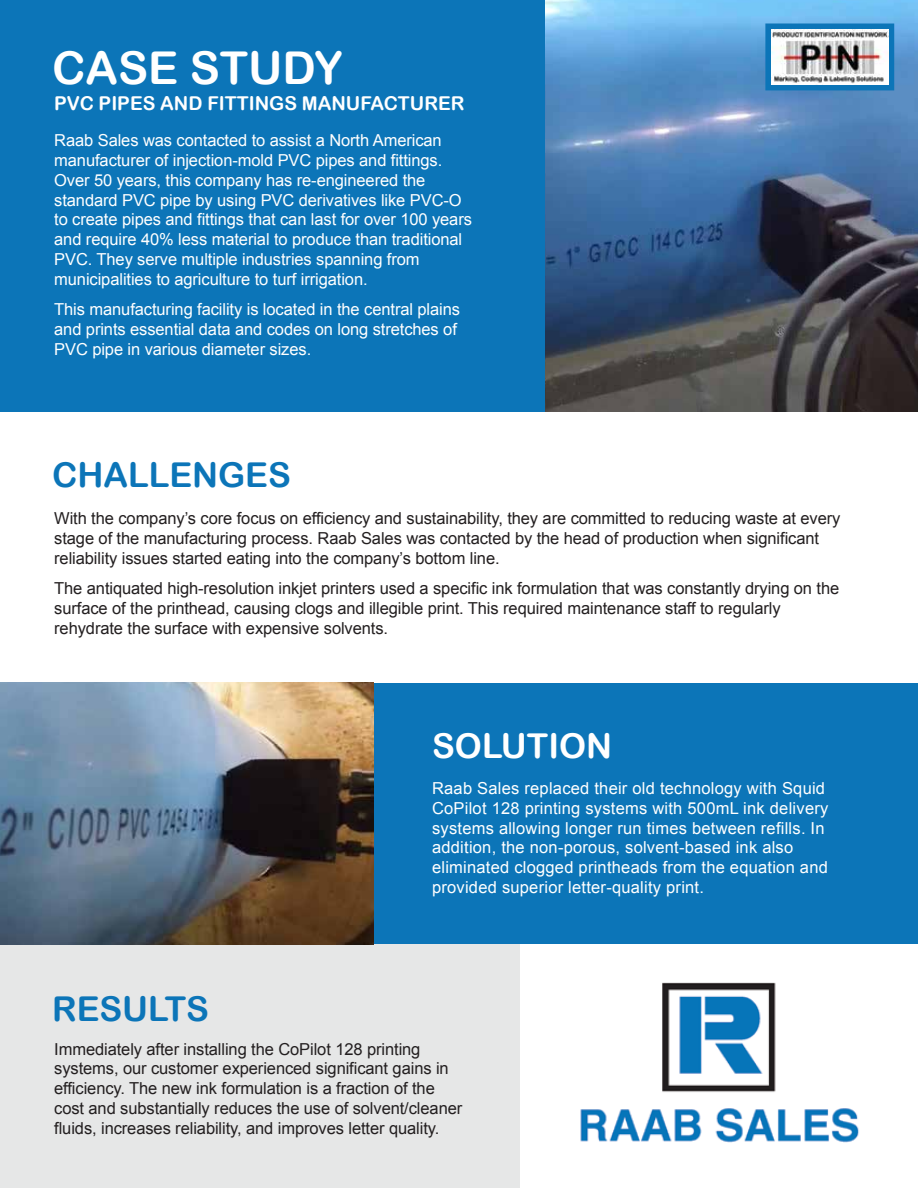
<style>
.page{position:relative;width:918px;height:1188px;background:#fff}
.page>*{position:absolute;margin:0;border:0;box-sizing:border-box;transform-origin:0 0}
.t1{font:45.3px "Arial Rounded MT Bold";color:#fff}
.t2{font:34.2px "Arial Rounded MT Bold";color:#0c75b8}
.t3{font:34.2px "Arial Rounded MT Bold";color:#fff}
.t4{font:19.05px "Arial Rounded MT Bold";color:#fff}
.t5{font:16.5px/19.8px "Arial";letter-spacing:-.005em;color:#231f20}
.t6{font:16.5px/19.8px "Arial";letter-spacing:-.005em;color:#fff}
.t7{font:16.5px/19.8px "Arial";letter-spacing:.015em;color:#fff}
</style>
<div class="page">
<div style="left:0;top:944px;width:521px;height:244px;background:#e6e7e7"></div>
<div style="left:0;top:0;width:546px;height:412px;background:#0c75b8"></div>
<img style="left:546px;top:0;width:372px;height:412px">
<div style="left:374px;top:683px;width:544px;height:261px;background:#0c75b8"></div>
<img style="left:0;top:683px;width:374px;height:261px">
<img style="left:662px;top:982px;width:114px;height:110px">
<img style="left:580px;top:1108px;width:279px;height:35px">
<div style="left:765px;top:24px;width:129px;height:66px;border:12px solid #0c75b8"></div>
<img style="left:771px;top:30px;width:117px;height:54px">
<h1 class="t1" style="left:52px;top:41px;width:292px">CASE STUDY</h1>
<p class="t4" style="left:54px;top:92px;width:412px">PVC PIPES AND FITTINGS MANUFACTURER</p>
<p class="t6" style="left:54px;top:131px;width:419px">Raab Sales was contacted to assist a North American manufacturer of injection-mold PVC pipes and fittings.<br>Over 50 years, this company has re-engineered the standard PVC pipe by using PVC derivatives like PVC-O to create pipes and fittings that can last for over 100 years and require 40% less material to produce than traditional PVC. They serve multiple industries spanning from municipalities to agriculture to turf irrigation.</p>
<p class="t6" style="left:54px;top:300px;width:407px">This manufacturing facility is located in the central plains and prints essential data and codes on long stretches of<br>PVC pipe in various diameter sizes.</p>
<h2 class="t2" style="left:52px;top:455px;width:240px">CHALLENGES</h2>
<p class="t5" style="left:54px;top:509px;width:788px">With the company’s core focus on efficiency and sustainability, they are committed to reducing waste at every stage of the manufacturing process. Raab Sales was contacted by the head of production when significant reliability issues started eating into the company’s bottom line.</p>
<p class="t5" style="left:54px;top:579px;width:787px">The antiquated high-resolution inkjet printers used a specific ink formulation that was constantly drying on the surface of the printhead, causing clogs and illegible print. This required maintenance staff to regularly rehydrate the surface with expensive solvents.</p>
<h2 class="t2" style="left:52px;top:989px;width:158px">RESULTS</h2>
<h2 class="t3" style="left:432px;top:726px;width:182px">SOLUTION</h2>
<p class="t7" style="left:432px;top:779px;width:398px">Raab Sales replaced their old technology with Squid CoPilot 128 printing systems with 500mL ink delivery systems allowing longer run times between refills. In addition, the non-porous, solvent-based ink also eliminated clogged printheads from the equation and provided superior letter-quality print.</p>
<p class="t5" style="left:54px;top:1039px;width:410px">Immediately after installing the CoPilot 128 printing systems, our customer experienced significant gains in efficiency. The new ink formulation is a fraction of the cost and substantially reduces the use of solvent/cleaner fluids, increases reliability, and improves letter quality.</p>
</div>
